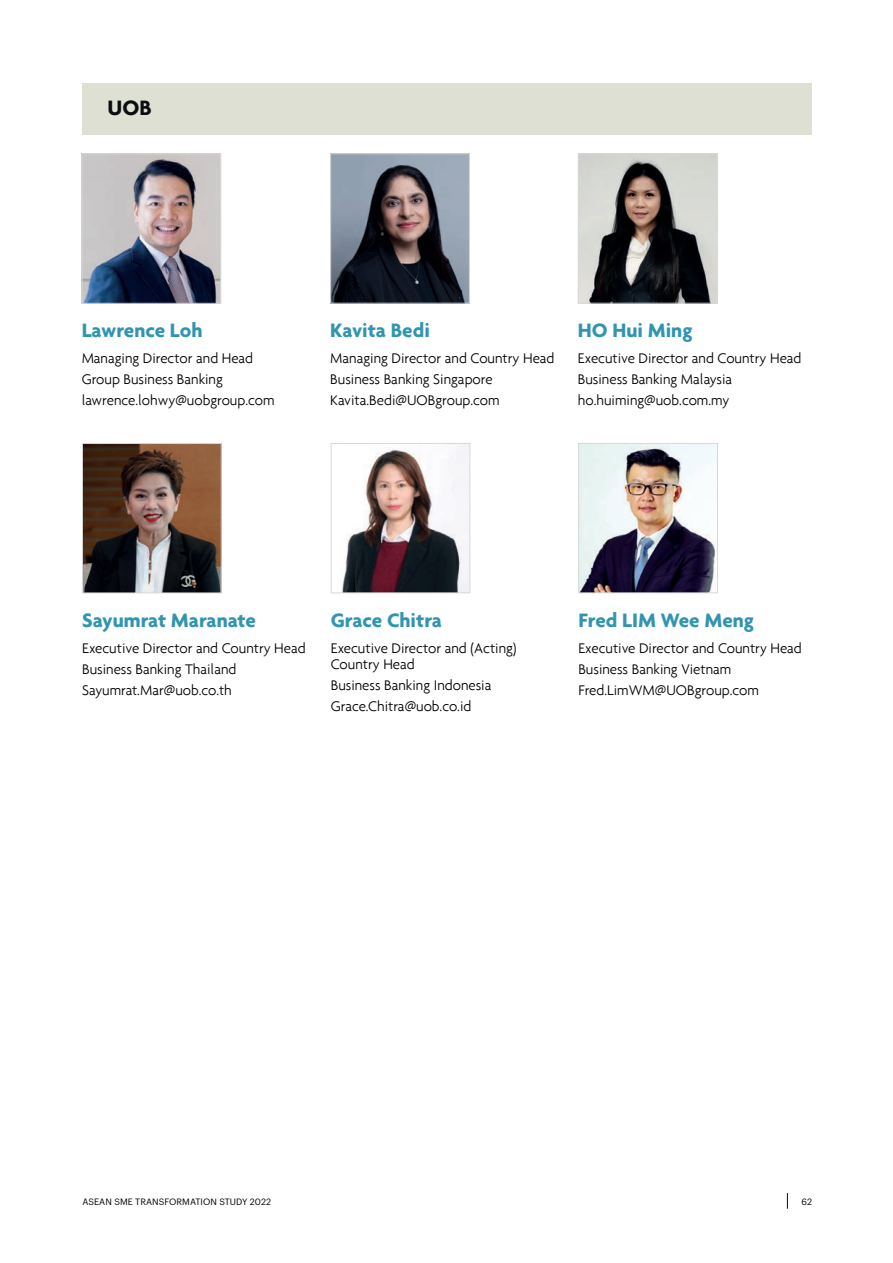
<style>
.page{position:relative;width:893px;height:1263px;background:#fff}
.page>*{position:absolute;margin:0;border:0;box-sizing:border-box;transform-origin:0 0}
.t1{font:700 22.5px "Agenda";color:#0b0e11}
.t2{font:700 21px "Agenda";color:#3195b0}
.t3{font:300 15px/21px "Agenda";color:#000001}
.t4{font:9px "Graphik";letter-spacing:.005em;color:#000001}
</style>
<div class="page">
<svg style="left:787px;top:1193px;width:1px;height:16px"></svg>
<div style="left:82px;top:84px;width:729px;height:51px;background:#dee0d4"></div>
<img style="left:84px;top:156px;width:135px;height:146px">
<div style="left:82px;top:154px;width:139px;height:150px;border:1px solid #d7d9d8"></div>
<img style="left:84px;top:445px;width:136px;height:146px">
<div style="left:82px;top:443px;width:140px;height:150px;border:1px solid #d7d9d8"></div>
<img style="left:332px;top:155px;width:136px;height:147px">
<div style="left:330px;top:153px;width:140px;height:151px;border:1px solid #d7d9d8"></div>
<img style="left:341px;top:445px;width:127px;height:146px">
<div style="left:331px;top:443px;width:139px;height:150px;border:1px solid #d7d9d8"></div>
<img style="left:580px;top:155px;width:135px;height:147px">
<div style="left:578px;top:153px;width:139px;height:151px;border:1px solid #d7d9d8"></div>
<img style="left:580px;top:445px;width:136px;height:146px">
<div style="left:578px;top:443px;width:140px;height:150px;border:1px solid #d7d9d8"></div>
<h1 class="t1" style="left:107px;top:94px;width:46px">UOB</h1>
<h2 class="t2" style="left:82px;top:318px;width:122px">Lawrence Loh</h2>
<p class="t3" style="left:82px;top:348px;width:194px">Managing Director and Head<br>Group Business Banking lawrence.lohwy@uobgroup.com</p>
<h2 class="t2" style="left:330px;top:318px;width:101px">Kavita Bedi</h2>
<p class="t3" style="left:330px;top:348px;width:226px">Managing Director and Country Head<br>Business Banking Singapore<br>Kavita.Bedi@UOBgroup.com</p>
<h2 class="t2" style="left:578px;top:318px;width:116px">HO Hui Ming</h2>
<p class="t3" style="left:578px;top:348px;width:225px">Executive Director and Country Head<br>Business Banking Malaysia ho.huiming@uob.com.my</p>
<h2 class="t2" style="left:82px;top:607px;width:175px">Sayumrat Maranate</h2>
<p class="t3" style="left:82px;top:637px;width:225px">Executive Director and Country Head<br>Business Banking Thailand<br>Sayumrat.Mar@uob.co.th</p>
<h2 class="t2" style="left:331px;top:607px;width:113px">Grace Chitra</h2>
<p class="t3" style="left:331px;top:639px;width:187px;line-height:16.5px">Executive Director and (Acting)<br>Country Head</p>
<p class="t3" style="left:331px;top:675px;width:162px">Business Banking Indonesia<br>Grace.Chitra@uob.co.id</p>
<h2 class="t2" style="left:578px;top:607px;width:177px">Fred LIM Wee Meng</h2>
<p class="t3" style="left:578px;top:637px;width:225px">Executive Director and Country Head<br>Business Banking Vietnam<br>Fred.LimWM@UOBgroup.com</p>
<p class="t4" style="left:83px;top:1194px;width:190px">ASEAN SME TRANSFORMATION STUDY 2022</p>
<p class="t4" style="left:801px;top:1194px;width:12px">62</p>
</div>
